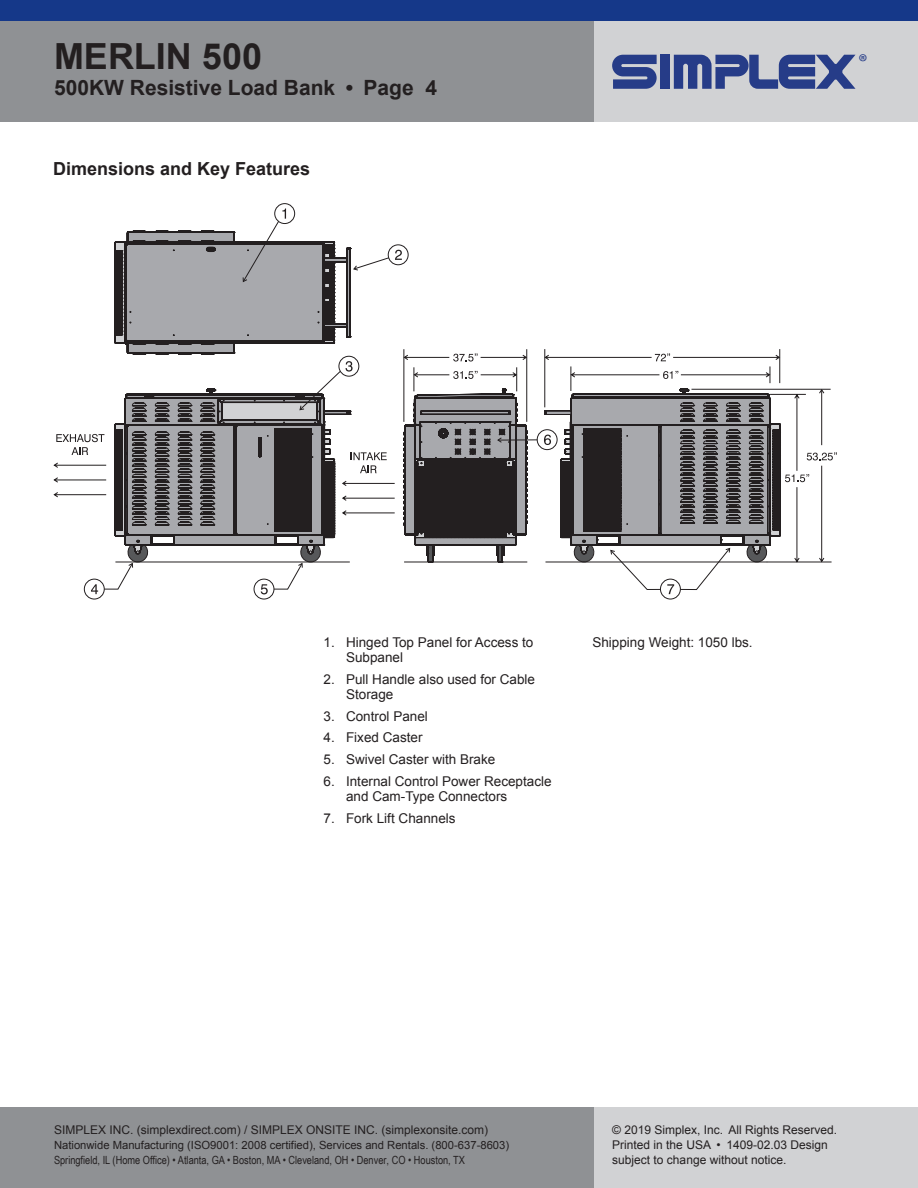
<style>
.page{position:relative;width:918px;height:1188px;background:#fff}
.page>*{position:absolute;margin:0;border:0;box-sizing:border-box;transform-origin:0 0}
.t1{font:700 36px "Arial";color:#231f20}
.t2{font:21.6px "Myriad Pro";color:#263c88}
.t3{font:700 21px "Arial";color:#231f20}
.t4{font:700 18px "Arial";color:#231f20}
.t5{font:13.5px/15px "Arial";color:#231f20}
.t6{font:12px/15px "Arial";color:#231f20}
.t7{font:11.25px "Arial Narrow";color:#231f20}
.t8{font:11.25px "Arial";color:#231f20}
.s1{font-style:inherit}
</style>
<div class="page">
<div style="left:0;top:1108px;width:918px;height:80px;background:#8f9194"></div>
<div style="left:594px;top:1108px;width:324px;height:80px;background:#d1d2d4"></div>
<div style="left:0;top:0;width:918px;height:122px;background:#8f9194"></div>
<div style="left:594px;top:0;width:324px;height:122px;background:#d1d2d4"></div>
<div style="left:0;top:0;width:918px;height:20px;background:#153889"></div>
<div style="left:661px;top:55px;width:9px;height:34px;background:#263c88"></div>
<svg style="left:612px;top:55px;width:45px;height:34px"></svg>
<svg style="left:674px;top:55px;width:182px;height:34px"></svg>
<svg style="left:275px;top:204px;width:20px;height:20px"></svg>
<div style="left:274px;top:203px;width:21px;height:21px;border:1px solid #231f20;border-radius:50%"></div>
<svg style="left:282px;top:209px;width:4px;height:10px"></svg>
<svg style="left:84px;top:579px;width:20px;height:20px"></svg>
<div style="left:84px;top:579px;width:21px;height:20px;border:1px solid #231f20;border-radius:50%"></div>
<div style="left:660px;top:579px;width:21px;height:20px;border:1px solid #231f20;border-radius:50%"></div>
<svg style="left:254px;top:579px;width:20px;height:20px"></svg>
<div style="left:254px;top:579px;width:20px;height:20px;border:1px solid #231f20;border-radius:50%"></div>
<svg style="left:56px;top:230px;width:781px;height:364px"></svg>
<h1 class="t1" style="left:54px;top:33px;width:210px">MERLIN 500</h1>
<h2 class="t2" style="left:858px;top:49px;width:11px">®</h2>
<h3 class="t3" style="left:54px;top:73px;width:385px">500KW Resistive Load Bank • Page 4</h3>
<h3 class="t4" style="left:53px;top:157px;width:259px">Dimensions and Key Features</h3>
<p class="t5" style="left:346px;top:635px;width:189px;text-indent:-23px">1. Hinged Top Panel for Access to<br>Subpanel</p>
<p class="t5" style="left:346px;top:672px;width:191px;text-indent:-23px">2. Pull Handle also used for Cable<br>Storage</p>
<p class="t5" style="left:324px;top:708px;width:106px">3. Control Panel</p>
<p class="t5" style="left:324px;top:730px;width:101px">4. Fixed Caster</p>
<p class="t5" style="left:324px;top:752px;width:173px">5. Swivel Caster with Brake</p>
<p class="t5" style="left:346px;top:774px;width:207px;text-indent:-23px">6. Internal Control Power Receptacle and Cam-Type Connectors</p>
<p class="t5" style="left:324px;top:810px;width:134px">7. Fork Lift Channels</p>
<p class="t5" style="left:592px;top:635px;width:162px">Shipping Weight: 1050 lbs.</p>
<p class="t6" style="left:54px;top:1122px;width:436px">SIMPLEX INC. (simplexdirect.com) / SIMPLEX ONSITE INC. (simplexonsite.com)</p>
<p class="t8" style="left:54px;top:1138px;width:457px">Nationwide Manufacturing (ISO9001: 2008 certified), Services and Rentals. (800-637-8603)</p>
<p class="t7" style="left:54px;top:1152px;width:413px">Springfield, IL (Home Office) • Atlanta, GA • Boston, MA • Cleveland, OH • Denver, CO • Houston, TX</p>
<p class="t6" style="left:612px;top:1122px;width:226px">© 2019 Simplex, Inc. All Rights Reserved.<br>Printed in the USA • 1409-02.0<span class="s1">3</span> Design subject to change without notice.</p>
</div>
